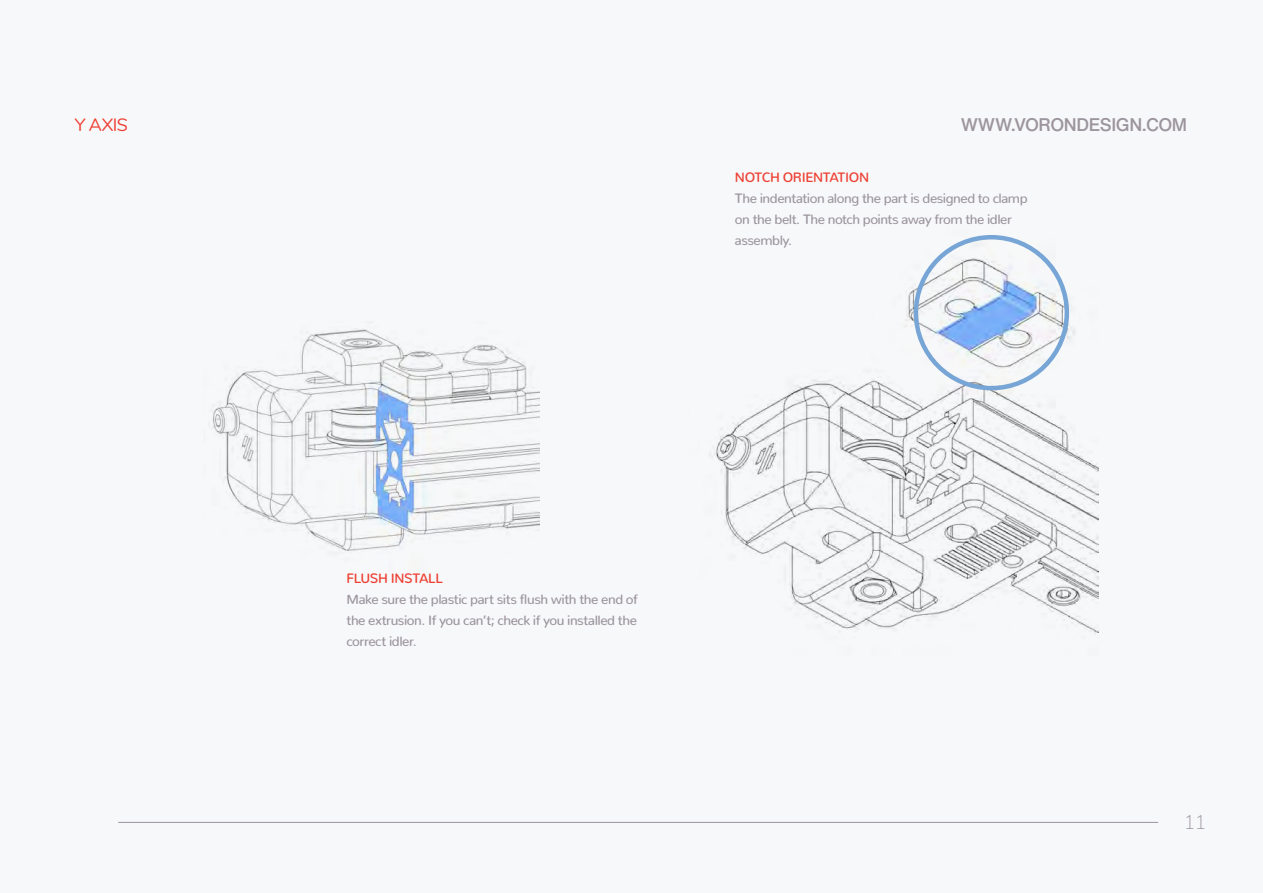
<style>
.page{position:relative;width:1263px;height:893px;background:#f7f8f9}
.page>*{position:absolute;margin:0;border:0;box-sizing:border-box;transform-origin:0 0}
.t1{font:200 19.5px "Nunito";color:#9c959d}
.t2{font:500 18px "Helvetica Now Text";letter-spacing:-.025em;color:#9c959d}
.Page_Title{font:18px "Nunito";color:#ee3f33}
.Info_Text{font:500 13.5px/21px "Nunito";letter-spacing:-.03em;color:#9c959d;text-align:justify}
.Info_Header{font:500 13.5px/21px "Nunito";letter-spacing:-.03em;color:#9c959d}
.Info_Header-2{font:500 13.5px "Nunito";letter-spacing:-.025em;color:#ee3f33}
</style>
<div class="page">
<hr style="left:118px;top:822px;width:1040px;height:1px;background:#9c959d">
<img style="left:213px;top:328px;width:326px;height:223px">
<img style="left:710px;top:235px;width:389px;height:400px">
<div style="left:914px;top:235px;width:155px;height:155px;border:4px solid #76a5d6;border-radius:50%"></div>
<p class="Page_Title" style="left:75px;top:111px;width:55px">Y AXIS</p>
<h2 class="t2" style="left:961px;top:111px;width:228px">WWW.VORONDESIGN.COM</h2>
<p class="Info_Header-2" style="left:735px;top:166px;width:136px">NOTCH ORIENTATION</p>
<p class="Info_Header" style="left:735px;top:186px;width:294px">The indentation along the part is designed to clamp on the belt. The notch points away from the idler assembly.</p>
<p class="Info_Header-2" style="left:347px;top:567px;width:98px">FLUSH INSTALL</p>
<p class="Info_Text" style="left:347px;top:588px;width:293px">Make sure the plastic part sits flush with the end of the extrusion. If you can’t; check if you installed the correct idler.</p>
<h1 class="t1" style="left:1184px;top:808px;width:24px">11</h1>
</div>
